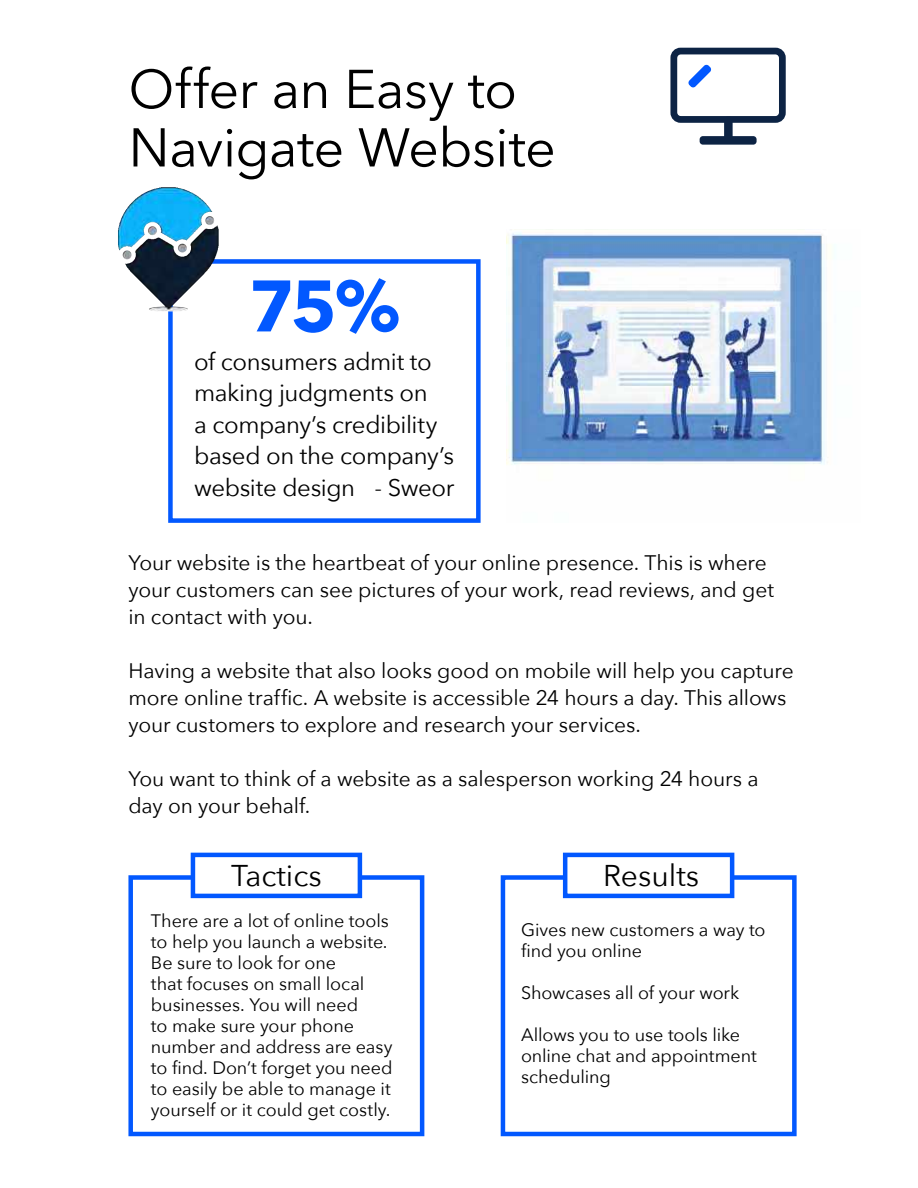
<style>
.page{position:relative;width:918px;height:1188px;background:#fff}
.page>*{position:absolute;margin:0;border:0;box-sizing:border-box;transform-origin:0 0}
.t1{font:700 72px "Avenir Next";color:#0258ff}
.t2{font:54px/58.5px "Avenir Next";letter-spacing:-.015em;color:#000}
.t3{font:30px "Avenir Next";color:#000}
.t4{font:24px/31.5px "Avenir Next";letter-spacing:-.015em;color:#000}
.t5{font:21px/27px "Avenir Next";letter-spacing:-.005em;color:#000}
.t6{font:18px/21px "Avenir Next";letter-spacing:-.005em;color:#000}
</style>
<div class="page">
<img style="left:507px;top:229px;width:318px;height:236px">
<div style="left:128px;top:875px;width:296px;height:261px;background:#fff;border:4px solid #0258ff"></div>
<div style="left:191px;top:853px;width:171px;height:45px;background:#fff;border:4px solid #0258ff"></div>
<div style="left:501px;top:875px;width:296px;height:261px;background:#fff;border:4px solid #0258ff"></div>
<div style="left:563px;top:853px;width:171px;height:45px;background:#fff;border:4px solid #0258ff"></div>
<div style="left:168px;top:259px;width:313px;height:264px;background:#fff;border:4px solid #0258ff"></div>
<div style="left:700px;top:136px;width:57px;height:9px;background:#0c2344;border-radius:3px"></div>
<div style="left:670px;top:48px;width:116px;height:75px;border:7px solid #0c2344;border-radius:7px"></div>
<svg style="left:688px;top:65px;width:23px;height:23px"></svg>
<div style="left:724px;top:117px;width:9px;height:27px;background:#0c2344;border-radius:3px"></div>
<img style="left:118px;top:187px;width:132px;height:141px">
<h2 class="t2" style="left:128px;top:58px;width:429px">Offer an Easy to<br>Navigate Website</h2>
<h1 class="t1" style="left:249px;top:244px;width:153px">75%</h1>
<p class="t4" style="left:194px;top:345px;width:262px">of consumers admit to making judgments on<br>a company’s credibility based on the company’s website design - Sweor</p>
<p class="t5" style="left:128px;top:548px;width:647px">Your website is the heartbeat of your online presence. This is where your customers can see pictures of your work, read reviews, and get in contact with you.</p>
<p class="t5" style="left:128px;top:656px;width:667px">Having a website that also looks good on mobile will help you capture more online traffic. A website is accessible 24 hours a day. This allows your customers to explore and research your services.</p>
<p class="t5" style="left:128px;top:764px;width:632px">You want to think of a website as a salesperson working 24 hours a day on your behalf.</p>
<h3 class="t3" style="left:231px;top:851px;width:92px">Tactics</h3>
<h3 class="t3" style="left:603px;top:851px;width:97px">Results</h3>
<p class="t6" style="left:151px;top:909px;width:243px">There are a lot of online tools to help you launch a website.<br>Be sure to look for one<br>that focuses on small local businesses. You will need<br>to make sure your phone number and address are easy to find. Don’t forget you need to easily be able to manage it yourself or it could get costly.</p>
<p class="t6" style="left:521px;top:919px;width:246px">Gives new customers a way to find you online</p>
<p class="t6" style="left:521px;top:982px;width:220px">Showcases all of your work</p>
<p class="t6" style="left:521px;top:1024px;width:237px">Allows you to use tools like online chat and appointment scheduling</p>
</div>
